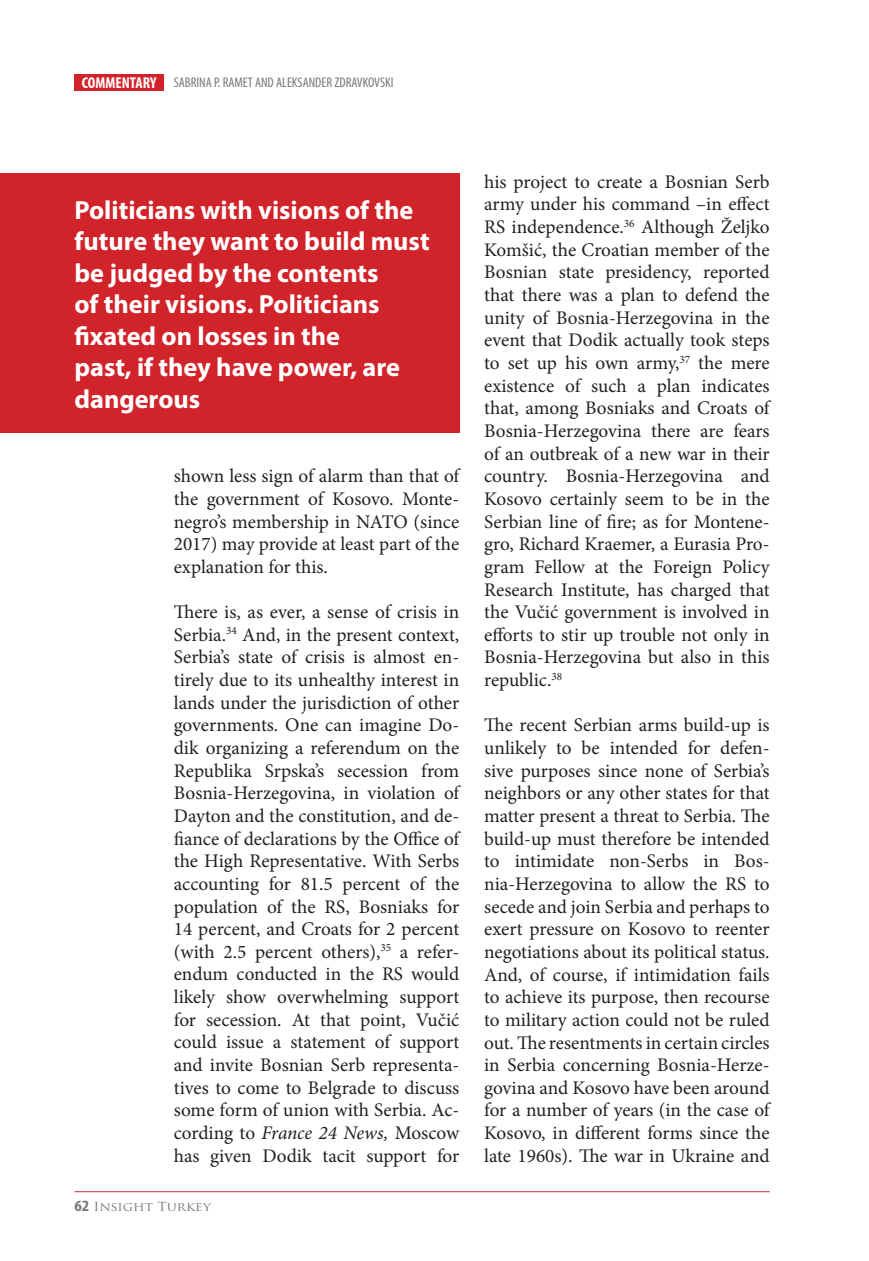
<style>
.page{position:relative;width:869px;height:1261px;background:#fff}
.page>*{position:absolute;margin:0;border:0;box-sizing:border-box;transform-origin:0 0}
.t1{font:700 26.25px/31.5px "Myriad Pro";color:#fff}
.t2{font:19.25px/22.6px "Minion Pro";color:#231f20;text-align:justify}
.t3{font:condensed 14px "Myriad Pro";color:#76787b}
.t4{font:12.25px "Trajan Pro";color:#76787b;scale:1.11 1}
.s1{font-weight:700;font-size:15.75px;color:#fff}
.s2{font-style:italic}
.s3{font-family:"Myriad Pro";font-weight:700;font-stretch:condensed;font-size:15.75px}
</style>
<div class="page">
<div style="left:74px;top:74px;width:90px;height:17px;background:#d1232a"></div>
<hr style="left:74px;top:1190px;width:695px;height:1px;background:#d1232a">
<div style="left:0;top:174px;width:459px;height:259px;background:#d1232a"></div>
<p class="t3" style="left:82px;top:74px;width:313px"><span class="s1">COMMENTARY</span> SABRINA P. RAMET AND ALEKSANDER ZDRAVKOVSKI</p>
<h1 class="t1" style="left:74px;top:193px;width:356px">Politicians with visions of the future they want to build must be judged by the contents<br>of their visions. Politicians fixated on losses in the<br>past, if they have power, are dangerous</h1>
<p class="t2" style="left:174px;top:464px;width:287px">shown less sign of alarm than that of the government of Kosovo. Monte&shy;negro’s membership in NATO (since 2017) may provide at least part of the explanation for this.</p>
<p class="t2" style="left:174px;top:600px;width:287px">There is, as ever, a sense of crisis in Serbia.<sup>34</sup> And, in the present context, Serbia’s state of crisis is almost en&shy;tirely due to its unhealthy interest in lands under the jurisdiction of other governments. One can imagine Do&shy;dik organizing a referendum on the Republika Srpska’s secession from Bosnia-Herzegovina, in violation of Dayton and the constitution, and de&shy;fiance of declarations by the Office of the High Representative. With Serbs accounting for 81.5 percent of the population of the RS, Bosniaks for 14 percent, and Croats for 2 percent (with 2.5 percent others),<sup>35</sup> a refer&shy;endum conducted in the RS would likely show overwhelming support for secession. At that point, Vučić could issue a statement of support and invite Bosnian Serb representa&shy;tives to come to Belgrade to discuss some form of union with Serbia. Ac&shy;cording to <span class="s2">France 24 News,</span> Moscow has given Dodik tacit support for</p>
<p class="t4" style="left:74px;top:1198px;width:124px"><span class="s3">62</span> Insight Turkey</p>
<p class="t2" style="left:484px;top:170px;width:287px">his project to create a Bosnian Serb army under his command –in effect RS independence.<sup>36</sup> Although Željko Komšić, the Croatian member of the Bosnian state presidency, reported that there was a plan to defend the unity of Bosnia-Herzegovina in the event that Dodik actually took steps to set up his own army,<sup>37</sup> the mere existence of such a plan indicates that, among Bosniaks and Croats of Bosnia-Herzegovina there are fears of an outbreak of a new war in their country. Bosnia-Herzegovina and Kosovo certainly seem to be in the Serbian line of fire; as for Montene&shy;gro, Richard Kraemer, a Eurasia Pro&shy;gram Fellow at the Foreign Policy Research Institute, has charged that the Vučić government is involved in efforts to stir up trouble not only in Bosnia-Herzegovina but also in this republic.<sup>38</sup></p>
<p class="t2" style="left:484px;top:713px;width:287px">The recent Serbian arms build-up is unlikely to be intended for defen&shy;sive purposes since none of Serbia’s neighbors or any other states for that matter present a threat to Serbia. The build-up must therefore be intended to intimidate non-Serbs in Bos&shy;nia-Herzegovina to allow the RS to secede and join Serbia and perhaps to exert pressure on Kosovo to reenter negotiations about its political status.<br>And, of course, if intimidation fails to achieve its purpose, then recourse to military action could not be ruled out. The resentments in certain circles in Serbia concerning Bosnia-Herze&shy;govina and Kosovo have been around for a number of years (in the case of Kosovo, in different forms since the late 1960s). The war in Ukraine and</p>
</div>
